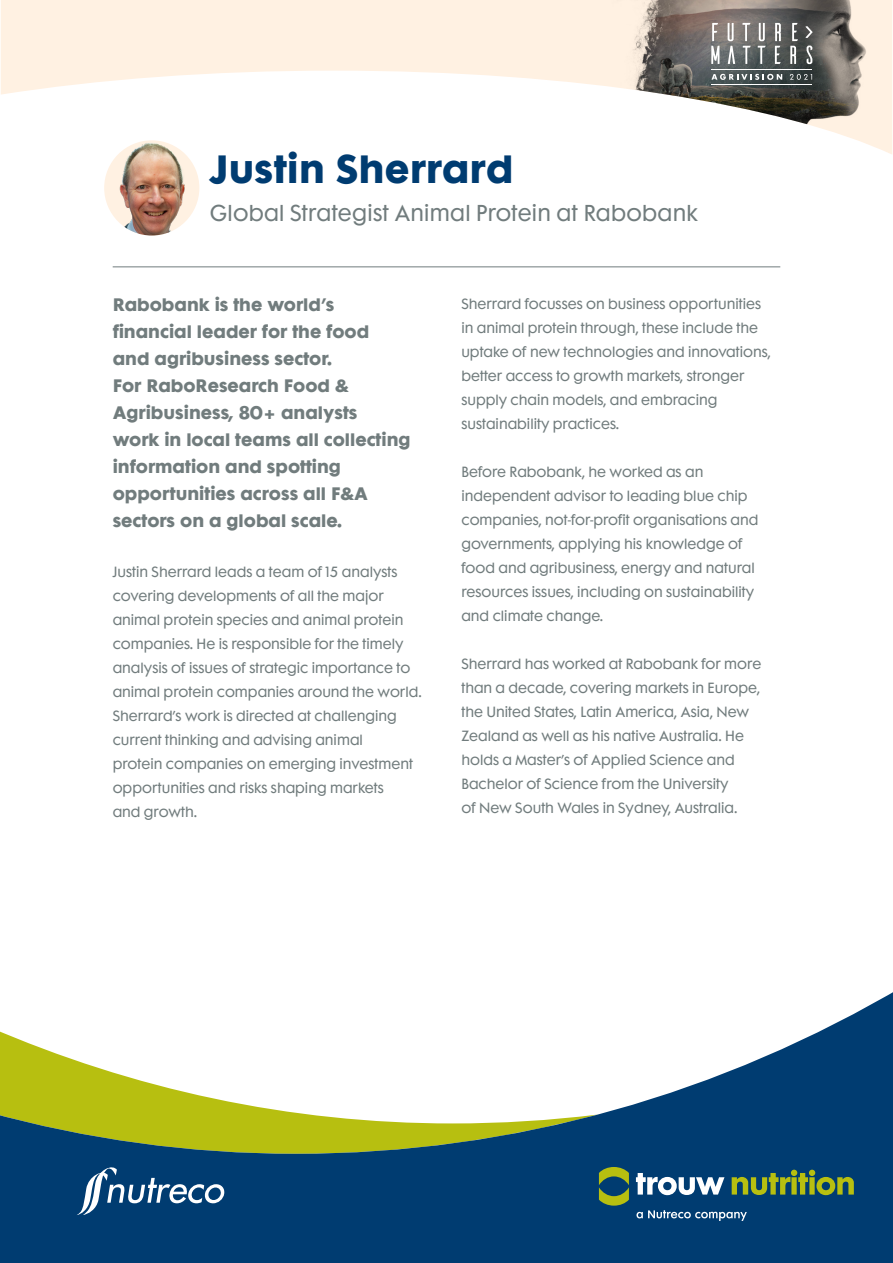
<style>
.page{position:relative;width:893px;height:1263px;background:#fff}
.page>*{position:absolute;margin:0;border:0;box-sizing:border-box;transform-origin:0 0}
.t1{font:700 36px "Futura Maxi Std";letter-spacing:.01em;color:#003c71}
.t2{font:21px "Futura Maxi Std";letter-spacing:.01em;color:#717c7d}
.t3{font:700 16.5px/27px "Futura Maxi Std";color:#717c7d}
.t4{font:13.5px/24px "Futura Maxi Std";color:#717c7d}
</style>
<div class="page">
<svg style="left:1px;top:0;width:450px;height:152px;fill:#fff1e2"></svg>
<img style="left:451px;top:0;width:441px;height:154px">
<svg style="left:805px;top:26px;width:8px;height:12px"></svg>
<svg style="left:711px;top:23px;width:8px;height:41px"></svg>
<svg style="left:728px;top:23px;width:7px;height:41px"></svg>
<svg style="left:742px;top:23px;width:9px;height:41px"></svg>
<svg style="left:758px;top:23px;width:8px;height:41px"></svg>
<svg style="left:775px;top:23px;width:6px;height:41px"></svg>
<svg style="left:790px;top:23px;width:8px;height:41px"></svg>
<svg style="left:806px;top:46px;width:6px;height:18px"></svg>
<svg style="left:711px;top:74px;width:71px;height:6px"></svg>
<svg style="left:790px;top:74px;width:22px;height:6px"></svg>
<hr style="left:711px;top:69px;width:101px;height:1px;background:#fff">
<hr style="left:711px;top:85px;width:101px;height:1px;background:#fff">
<svg style="left:0;top:992px;width:893px;height:271px;fill:#003c71"></svg>
<svg style="left:636px;top:1210px;width:111px;height:11px"></svg>
<svg style="left:599px;top:1167px;width:30px;height:38px"></svg>
<svg style="left:636px;top:1173px;width:88px;height:22px"></svg>
<svg style="left:732px;top:1170px;width:122px;height:25px;background:#567942"></svg>
<svg style="left:76px;top:1166px;width:149px;height:49px;background:#31618c"></svg>
<img style="left:104px;top:140px;width:95px;height:95px;border-radius:48px">
<hr style="left:113px;top:267px;width:667px;height:1px;background:#717c7d">
<h1 class="t1" style="left:210px;top:143px;width:305px">Justin Sherrard</h1>
<h2 class="t2" style="left:210px;top:199px;width:490px">Global Strategist Animal Protein at Rabobank</h2>
<p class="t3" style="left:113px;top:290px;width:299px">Rabobank is the world s’ financial leader for the food<br>and agribusiness sector.<br>For RaboResearch Food &amp;<br>Agribusiness, 80+ analysts<br>work in local teams all collecting information and spotting opportunities across all &amp;F A sectors on a global scale.</p>
<p class="t4" style="left:113px;top:559px;width:310px">Justin Sherrard leads a team of 15 analysts covering developments of all the major animal protein species and animal protein companies. He is responsible for the timely analysis of issues of strategic importance to animal protein companies around the world.<br>Sherrard s’ work is directed at challenging current thinking and advising animal<br>protein companies on emerging investment opportunities and risks shaping markets<br>and growth.</p>
<p class="t4" style="left:461px;top:292px;width:311px">Sherrard focusses on business opportunities in animal protein through, these include the uptake of new technologies and innovations, better access to growth markets, stronger supply chain models, and embracing sustainability practices.</p>
<p class="t4" style="left:461px;top:460px;width:299px">Before Rabobank, he worked as an independent advisor to leading blue chip companies, not-for-profit organisations and governments, applying his knowledge of food and agribusiness, energy and natural resources issues, including on sustainability and climate change.</p>
<p class="t4" style="left:461px;top:652px;width:301px">Sherrard has worked at Rabobank for more than a decade, covering markets in Europe, the United States, Latin America, Asia, New Zealand as well as his native Australia. He holds a Master s’ of Applied Science and Bachelor of Science from the University<br>of New South Wales in Sydney, Australia.</p>
</div>
